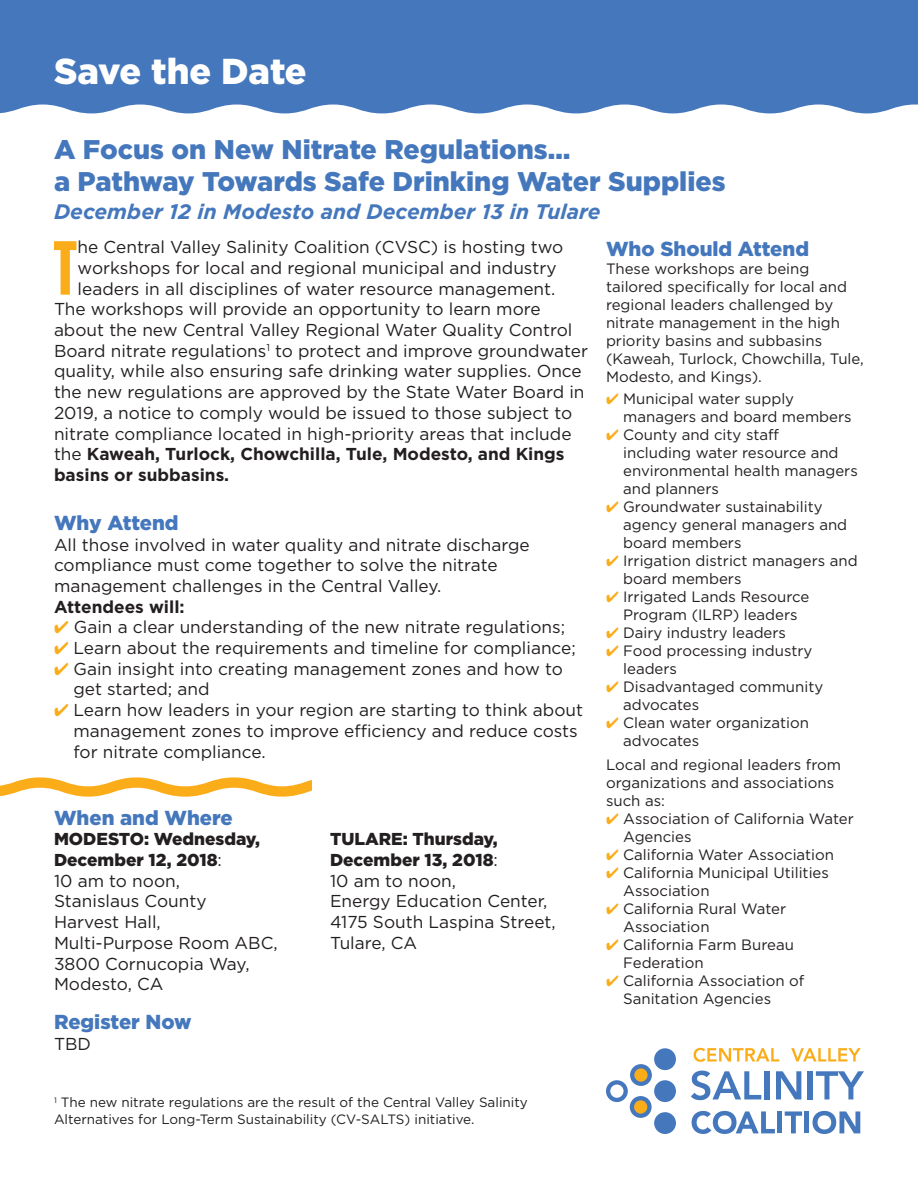
<style>
.page{position:relative;width:918px;height:1188px;background:#fff}
.page>*{position:absolute;margin:0;border:0;box-sizing:border-box;transform-origin:0 0}
.t1{font:700 76.35px "Gotham Condensed";color:#faad19}
.t2{font:900 36px "Gotham";letter-spacing:-.005em;color:#fff}
.t3{font:900 27px/32.4px "Gotham";color:#4477bc}
.t4{font:italic 700 21px "Gotham";color:#4477bc}
.t5{font:900 20.25px "Gotham";color:#4477bc}
.t6{font:17.25px/20.7px "Gotham";color:#231f20}
.t7{font:700 17.25px "Gotham";color:#231f20}
.t8{font:15px/18px "Gotham";color:#231f20}
.t9{font:13.5px/16.2px "Gotham";color:#231f20}
.s1{font-weight:400}
.s2{color:#faad19}
.s3{font-weight:900}
</style>
<div class="page">
<div style="left:0;top:0;width:918px;height:113px;background:#4477bc"></div>
<svg style="left:0;top:777px;width:312px;height:20px"></svg>
<svg style="left:694px;top:1048px;width:85px;height:14px"></svg>
<svg style="left:791px;top:1048px;width:70px;height:14px"></svg>
<svg style="left:691px;top:1071px;width:70px;height:29px"></svg>
<div style="left:765px;top:1071px;width:5px;height:28px;background:#4477bc"></div>
<svg style="left:776px;top:1071px;width:25px;height:28px"></svg>
<div style="left:808px;top:1071px;width:5px;height:28px;background:#4477bc"></div>
<svg style="left:816px;top:1071px;width:48px;height:28px"></svg>
<svg style="left:692px;top:1111px;width:83px;height:23px"></svg>
<hr style="left:778px;top:1111px;width:4px;height:22px;background:#4477bc">
<svg style="left:785px;top:1111px;width:17px;height:22px"></svg>
<div style="left:804px;top:1111px;width:5px;height:22px;background:#4477bc"></div>
<svg style="left:813px;top:1111px;width:47px;height:23px"></svg>
<div style="left:654px;top:1048px;width:22px;height:22px;background:#4477bc;border-radius:50%"></div>
<div style="left:654px;top:1080px;width:22px;height:22px;background:#4477bc;border-radius:50%"></div>
<div style="left:654px;top:1112px;width:22px;height:22px;background:#4477bc;border-radius:50%"></div>
<svg style="left:606px;top:1064px;width:46px;height:54px"></svg>
<p class="t2" style="left:54px;top:50px;width:254px">Save the Date</p>
<p class="t3" style="left:54px;top:132px;width:673px">A Focus on New Nitrate Regulations…<br>a Pathway Towards Safe Drinking Water Supplies</p>
<p class="t4" style="left:54px;top:200px;width:548px">December 12 in Modesto and December 13 in Tulare</p>
<p class="t1" style="left:53px;top:225px;width:26px">T</p>
<p class="t6" style="left:78px;top:237px;width:487px">he Central Valley Salinity Coalition (CVSC) is hosting two</p>
<p class="t6" style="left:78px;top:257px;width:480px">workshops for local and regional municipal and industry</p>
<p class="t6" style="left:78px;top:278px;width:479px">leaders in all disciplines of water resource management.</p>
<p class="t6" style="left:54px;top:299px;width:488px">The workshops will provide an opportunity to learn more</p>
<p class="t6" style="left:54px;top:319px;width:520px">about the new Central Valley Regional Water Quality Control</p>
<p class="t6" style="left:54px;top:340px;width:536px">Board nitrate regulations<sup>1</sup> to protect and improve groundwater</p>
<p class="t6" style="left:54px;top:361px;width:529px">quality, while also ensuring safe drinking water supplies. Once</p>
<p class="t6" style="left:54px;top:381px;width:532px">the new regulations are approved by the State Water Board in</p>
<p class="t6" style="left:54px;top:402px;width:520px">2019, a notice to comply would be issued to those subject to</p>
<p class="t6" style="left:54px;top:423px;width:519px">nitrate compliance located in high-priority areas that include</p>
<p class="t7" style="left:54px;top:444px;width:512px"><span class="s1">the</span> Kaweah, Turlock, Chowchilla, Tule, Modesto, and Kings</p>
<p class="t7" style="left:54px;top:465px;width:177px">basins or subbasins.</p>
<p class="t5" style="left:54px;top:511px;width:126px">Why Attend</p>
<p class="t6" style="left:54px;top:534px;width:477px">All those involved in water quality and nitrate discharge compliance must come together to solve the nitrate management challenges in the Central Valley.</p>
<p class="t7" style="left:54px;top:597px;width:132px">Attendees will:</p>
<p class="t6" style="left:54px;top:617px;width:513px"><span class="s2">✔</span> Gain a clear understanding of the new nitrate regulations;</p>
<p class="t6" style="left:54px;top:637px;width:523px"><span class="s2">✔</span> Learn about the requirements and timeline for compliance;</p>
<p class="t6" style="left:73px;top:658px;width:491px;text-indent:-19px"><span class="s2">✔</span> Gain insight into creating management zones and how to get started; and</p>
<p class="t6" style="left:73px;top:699px;width:511px;text-indent:-19px"><span class="s2">✔</span> Learn how leaders in your region are starting to think about management zones to improve efficiency and reduce costs for nitrate compliance.</p>
<p class="t5" style="left:54px;top:806px;width:180px">When and Where</p>
<p class="t6" style="left:54px;top:829px;width:225px"><span class="s3">MODESTO: Wednesday,<br>December 12, 2018</span>:<br>10 am to noon,<br>Stanislaus County<br>Harvest Hall,<br>Multi-Purpose Room ABC,<br>3800 Cornucopia Way,<br>Modesto, CA</p>
<p class="t6" style="left:330px;top:829px;width:227px"><span class="s3">TULARE: Thursday,<br>December 13, 2018</span>:<br>10 am to noon,<br>Energy Education Center,<br>4175 South Laspina Street,<br>Tulare, CA</p>
<p class="t5" style="left:54px;top:1010px;width:139px">Register Now</p>
<p class="t6" style="left:54px;top:1033px;width:39px">TBD</p>
<p class="t5" style="left:606px;top:237px;width:205px">Who Should Attend</p>
<p class="t8" style="left:606px;top:259px;width:260px">These workshops are being tailored specifically for local and regional leaders challenged by nitrate management in the high priority basins and subbasins (Kaweah, Turlock, Chowchilla, Tule,<br>Modesto, and Kings).</p>
<p class="t8" style="left:623px;top:390px;width:230px;text-indent:-17px"><span class="s2">✔</span> Municipal water supply managers and board members</p>
<p class="t8" style="left:623px;top:426px;width:236px;text-indent:-17px"><span class="s2">✔</span> County and city staff<br>including water resource and environmental health managers and planners</p>
<p class="t8" style="left:623px;top:498px;width:226px;text-indent:-17px"><span class="s2">✔</span> Groundwater sustainability agency general managers and board members</p>
<p class="t8" style="left:623px;top:552px;width:236px;text-indent:-17px"><span class="s2">✔</span> Irrigation district managers and board members</p>
<p class="t8" style="left:606px;top:588px;width:205px;text-align:center"><span class="s2">✔</span> Irrigated Lands Resource<br>Program (ILRP) leaders</p>
<p class="t8" style="left:606px;top:624px;width:182px"><span class="s2">✔</span> Dairy industry leaders</p>
<p class="t8" style="left:623px;top:642px;width:191px;text-indent:-17px"><span class="s2">✔</span> Food processing industry leaders</p>
<p class="t8" style="left:623px;top:678px;width:202px;text-indent:-17px"><span class="s2">✔</span> Disadvantaged community advocates</p>
<p class="t8" style="left:623px;top:714px;width:188px;text-indent:-17px"><span class="s2">✔</span> Clean water organization advocates</p>
<p class="t8" style="left:606px;top:756px;width:237px">Local and regional leaders from organizations and associations such as:</p>
<p class="t8" style="left:623px;top:810px;width:232px;text-indent:-17px"><span class="s2">✔</span> Association of California Water<br>Agencies</p>
<p class="t8" style="left:606px;top:846px;width:230px"><span class="s2">✔</span> California Water Association</p>
<p class="t8" style="left:623px;top:864px;width:207px;text-indent:-17px"><span class="s2">✔</span> California Municipal Utilities<br>Association</p>
<p class="t8" style="left:623px;top:900px;width:165px;text-indent:-17px"><span class="s2">✔</span> California Rural Water<br>Association</p>
<p class="t8" style="left:623px;top:936px;width:172px;text-indent:-17px"><span class="s2">✔</span> California Farm Bureau<br>Federation</p>
<p class="t8" style="left:623px;top:972px;width:183px;text-indent:-17px"><span class="s2">✔</span> California Association of<br>Sanitation Agencies</p>
<p class="t9" style="left:54px;top:1094px;width:475px"><sup>1</sup> The new nitrate regulations are the result of the Central Valley Salinity<br>Alternatives for Long-Term Sustainability (CV-SALTS) initiative.</p>
</div>
